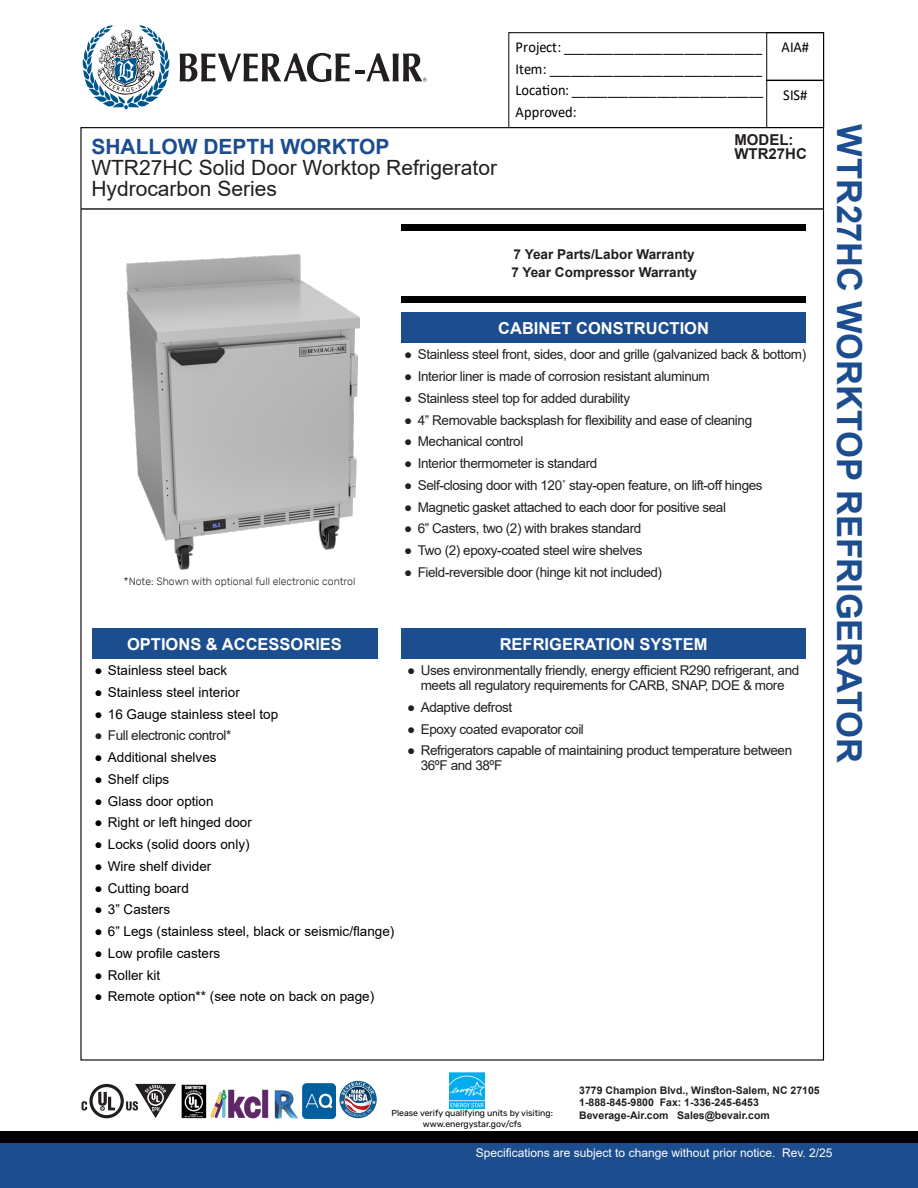
<style>
.page{position:relative;width:918px;height:1188px;background:#fff}
.page>*{position:absolute;margin:0;border:0;box-sizing:border-box;transform-origin:0 0}
.t1{font:700 34.5px "Arial";letter-spacing:-.005em;color:#1c4d8f}
.t2{font:21px/21px "Arial";color:#231f20}
.t3{font:700 21px "Arial";color:#1c4d8f}
.t4{font:700 16.5px "Arial";color:#fff}
.t5{font:15.15px/21.5px "Calibri";color:#000;text-align:justify;scale:.95 1}
.t6{font:700 15px "Arial";color:#231f20}
.t7{font:700 13.65px/18.1px "Arial";color:#231f20}
.t8{font:13.5px/15px "Arial";letter-spacing:-.03em;color:#231f20;text-align:center}
.t9{font:13.5px "Arial";color:#000}
.t10{font:12px "Arial";color:#fff}
.t11{font:700 10.5px/12.6px "Arial";color:#231f20}
.Paragraph_Style_1{font:300 10.5px "Rubik";color:#231f20}
.Paragraph_Style_1-2{font:8.7px "Rubik";color:#040503}
</style>
<div class="page">
<hr style="left:81px;top:208px;width:743px;height:2px;background:#231f20">
<svg style="left:83px;top:25px;width:86px;height:85px"></svg>
<svg style="left:180px;top:53px;width:246px;height:29px"></svg>
<img style="left:126px;top:255px;width:233px;height:314px">
<div style="left:402px;top:312px;width:404px;height:31px;background:#1c4d8f"></div>
<div style="left:402px;top:628px;width:404px;height:31px;background:#1c4d8f"></div>
<div style="left:92px;top:628px;width:285px;height:31px;background:#1c4d8f"></div>
<div style="left:508px;top:32px;width:316px;height:96px;border:1px solid #000"></div>
<div style="left:766px;top:32px;width:58px;height:49px;border:1px solid #000"></div>
<div style="left:766px;top:80px;width:58px;height:48px;border:1px solid #000"></div>
<div style="left:0;top:1131px;width:918px;height:22px;background:#000"></div>
<div style="left:0;top:1143px;width:918px;height:45px;background:#1c4d8f"></div>
<svg style="left:339px;top:1081px;width:38px;height:37px"></svg>
<img style="left:211px;top:1089px;width:58px;height:30px">
<img style="left:274px;top:1090px;width:25px;height:29px">
<img style="left:302px;top:1083px;width:34px;height:35px">
<svg style="left:82px;top:1084px;width:94px;height:34px"></svg>
<img style="left:181px;top:1084px;width:26px;height:35px">
<img style="left:449px;top:1072px;width:35px;height:36px">
<div style="left:402px;top:224px;width:404px;height:7px;background:#000"></div>
<div style="left:402px;top:296px;width:404px;height:7px;background:#000"></div>
<p class="t5" style="left:516px;top:36px;width:262px">Project: ____________________________ Item: ______________________________ Location: ___________________________ Approved:</p>
<p class="t5" style="left:782px;top:36px;width:31px">AIA#</p>
<p class="t5" style="left:783px;top:83px;width:27px">SIS#</p>
<p class="t6" style="left:734px;top:129px;width:61px">MODEL:</p>
<p class="t3" style="left:91px;top:132px;width:300px">SHALLOW DEPTH WORKTOP</p>
<p class="t6" style="left:734px;top:143px;width:74px">WTR27HC</p>
<p class="t2" style="left:91px;top:157px;width:407px">WTR27HC Solid Door Worktop Refrigerator<br>Hydrocarbon Series</p>
<p class="t7" style="left:511px;top:245px;width:187px">7 Year Parts/Labor Warranty<br>7 Year Compressor Warranty</p>
<p class="Paragraph_Style_1" style="left:124px;top:576px;width:233px">*Note: Shown with optional full electronic control</p>
<p class="t4" style="left:498px;top:316px;width:212px">CABINET CONSTRUCTION</p>
<p class="t8" style="left:404px;top:347px;width:403px">● Stainless steel front, sides, door and grille (galvanized back &amp; bottom)</p>
<p class="t8" style="left:404px;top:369px;width:307px">● Interior liner is made of corrosion resistant aluminum</p>
<p class="t8" style="left:404px;top:391px;width:227px">● Stainless steel top for added durability</p>
<p class="t8" style="left:404px;top:412px;width:349px">● 4” Removable backsplash for flexibility and ease of cleaning</p>
<p class="t8" style="left:404px;top:434px;width:121px">● Mechanical control</p>
<p class="t8" style="left:404px;top:456px;width:195px">● Interior thermometer is standard</p>
<p class="t8" style="left:404px;top:478px;width:360px">● Self-closing door with 120˚ stay-open feature, on lift-off hinges</p>
<p class="t8" style="left:404px;top:499px;width:323px">● Magnetic gasket attached to each door for positive seal</p>
<p class="t8" style="left:404px;top:521px;width:239px">● 6” Casters, two (2) with brakes standard</p>
<p class="t8" style="left:404px;top:543px;width:240px">● Two (2) epoxy-coated steel wire shelves</p>
<p class="t8" style="left:404px;top:565px;width:259px">● Field-reversible door (hinge kit not included)</p>
<p class="t4" style="left:127px;top:632px;width:216px">OPTIONS &amp; ACCESSORIES</p>
<p class="t4" style="left:500px;top:632px;width:209px">REFRIGERATION SYSTEM</p>
<p class="t9" style="left:94px;top:661px;width:134px">● Stainless steel back</p>
<p class="t9" style="left:94px;top:683px;width:147px">● Stainless steel interior</p>
<p class="t9" style="left:94px;top:704px;width:185px">● 16 Gauge stainless steel top</p>
<p class="t8" style="left:94px;top:728px;width:138px">● Full electronic control*</p>
<p class="t9" style="left:94px;top:748px;width:124px">● Additional shelves</p>
<p class="t9" style="left:94px;top:770px;width:77px">● Shelf clips</p>
<p class="t9" style="left:94px;top:791px;width:121px">● Glass door option</p>
<p class="t9" style="left:94px;top:813px;width:159px">● Right or left hinged door</p>
<p class="t9" style="left:94px;top:835px;width:157px">● Locks (solid doors only)</p>
<p class="t9" style="left:94px;top:857px;width:119px">● Wire shelf divider</p>
<p class="t9" style="left:94px;top:878px;width:96px">● Cutting board</p>
<p class="t9" style="left:94px;top:900px;width:77px">● 3” Casters</p>
<p class="t9" style="left:94px;top:922px;width:302px">● 6” Legs (stainless steel, black or seismic/flange)</p>
<p class="t9" style="left:94px;top:944px;width:128px">● Low profile casters</p>
<p class="t9" style="left:94px;top:965px;width:68px">● Roller kit</p>
<p class="t9" style="left:94px;top:987px;width:281px">● Remote option** (see note on back on page)</p>
<p class="t8" style="left:407px;top:663px;width:394px">● Uses environmentally friendly, energy efficient R290 refrigerant, and meets all regulatory requirements for CARB, SNAP, DOE &amp; more</p>
<p class="t8" style="left:407px;top:699px;width:106px">● Adaptive defrost</p>
<p class="t8" style="left:407px;top:721px;width:178px">● Epoxy coated evaporator coil</p>
<p class="t8" style="left:421px;top:743px;width:373px;text-align:left;text-indent:-14px">● Refrigerators capable of maintaining product temperature between<br>36ºF and 38ºF</p>
<p class="t1" style="left:873px;top:124px;width:640px;rotate:90deg">WTR27HC WORKTOP REFRIGERATOR</p>
<p class="t11" style="left:579px;top:1084px;width:242px">3779 Champion Blvd., Winston-Salem, NC 27105<br>1-888-845-9800 Fax: 1-336-245-6453<br>Beverage-Air.com Sales@bevair.com</p>
<p class="t10" style="left:476px;top:1145px;width:358px">Specifications are subject to change without prior notice. Rev. 2/25</p>
<p class="Paragraph_Style_1-2" style="left:392px;top:1108px;width:163px">Please verify qualifying units by visiting:</p>
<p class="Paragraph_Style_1-2" style="left:423px;top:1119px;width:100px">www.energystar.gov/cfs</p>
</div>
